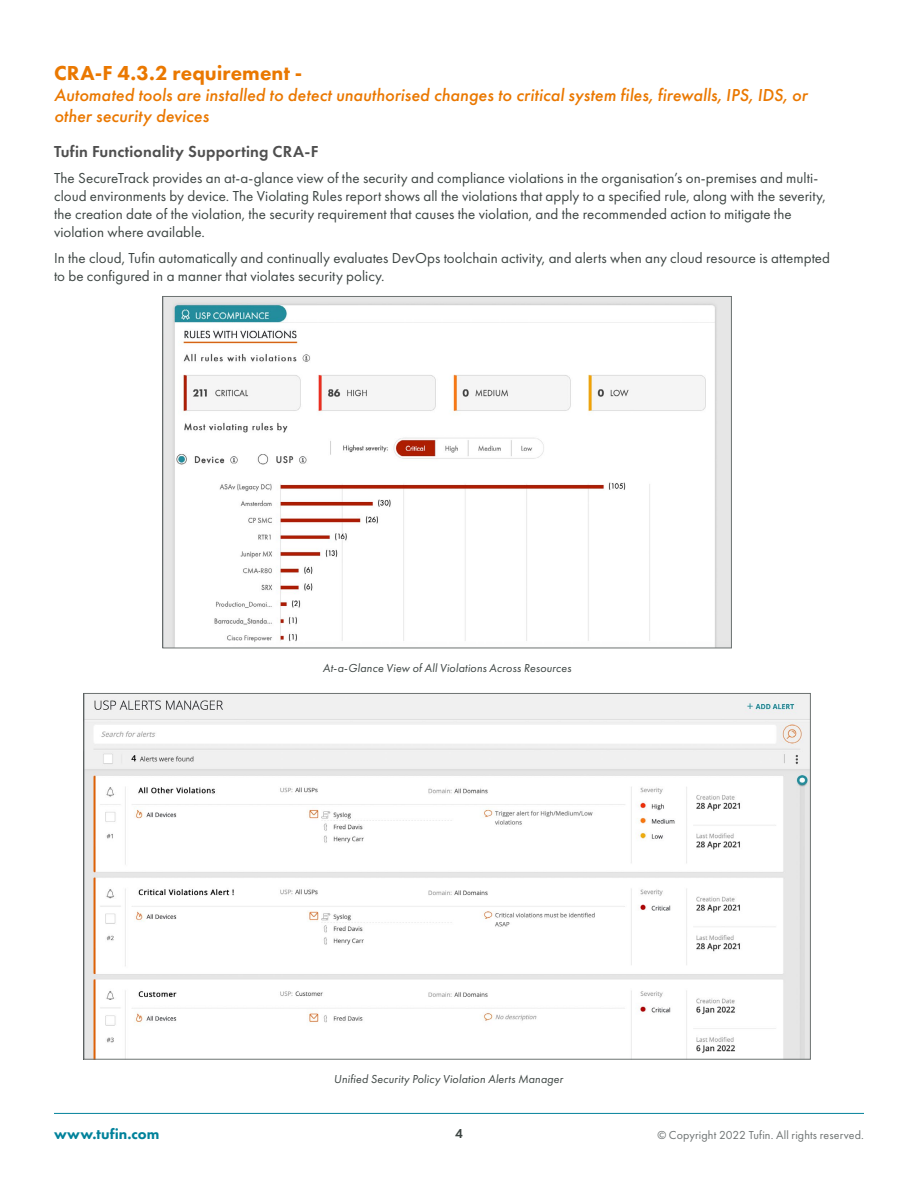
<style>
.page{position:relative;width:918px;height:1188px;background:#fff}
.page>*{position:absolute;margin:0;border:0;box-sizing:border-box;transform-origin:0 0}
.t1{font:800 21px "Futura PT";letter-spacing:.005em;color:#ea7800}
.t2{font:italic 500 18px/21px "Futura PT";color:#ea7800}
.t3{font:600 16.5px "Futura PT";letter-spacing:.01em;color:#4f4f4f}
.t4{font:15px/18px "Futura PT";letter-spacing:.005em;color:#3d4543}
.t5{font:800 15px "Futura PT";letter-spacing:.005em;color:#00829b}
.t6{font:600 13.5px "Futura PT";color:#3d4543}
.t7{font:italic 12px "Futura PT";letter-spacing:.01em;color:#3d4543}
.t8{font:12px "Futura PT";letter-spacing:.01em;color:#6e7373}
</style>
<div class="page">
<hr style="left:54px;top:1113px;width:810px;height:1px;background:#03829b">
<img style="left:165px;top:298px;width:565px;height:348px">
<img style="left:86px;top:695px;width:723px;height:362px">
<h1 class="t1" style="left:54px;top:60px;width:250px">CRA-F 4.3.2 requirement -</h1>
<p class="t2" style="left:54px;top:84px;width:755px">Automated tools are installed to detect unauthorised changes to critical system files, firewalls, IPS, IDS, or other security devices</p>
<p class="t3" style="left:54px;top:141px;width:266px">Tufin Functionality Supporting CRA-F</p>
<p class="t4" style="left:54px;top:169px;width:773px">The SecureTrack provides an at-a-glance view of the security and compliance violations in the organisation’s on-premises and multi&shy;cloud environments by device. The Violating Rules report shows all the violations that apply to a specified rule, along with the severity, the creation date of the violation, the security requirement that causes the violation, and the recommended action to mitigate the violation where available.</p>
<p class="t4" style="left:54px;top:249px;width:778px">In the cloud, Tufin automatically and continually evaluates DevOps toolchain activity, and alerts when any cloud resource is attempted to be configured in a manner that violates security policy.</p>
<p class="t7" style="left:323px;top:661px;width:250px">At-a-Glance View of All Violations Across Resources</p>
<p class="t7" style="left:334px;top:1072px;width:231px">Unified Security Policy Violation Alerts Manager</p>
<p class="t5" style="left:54px;top:1125px;width:107px">www.tufin.com</p>
<p class="t6" style="left:455px;top:1125px;width:9px">4</p>
<p class="t8" style="left:657px;top:1128px;width:208px">© Copyright 2022 Tufin. All rights reserved.</p>
</div>
